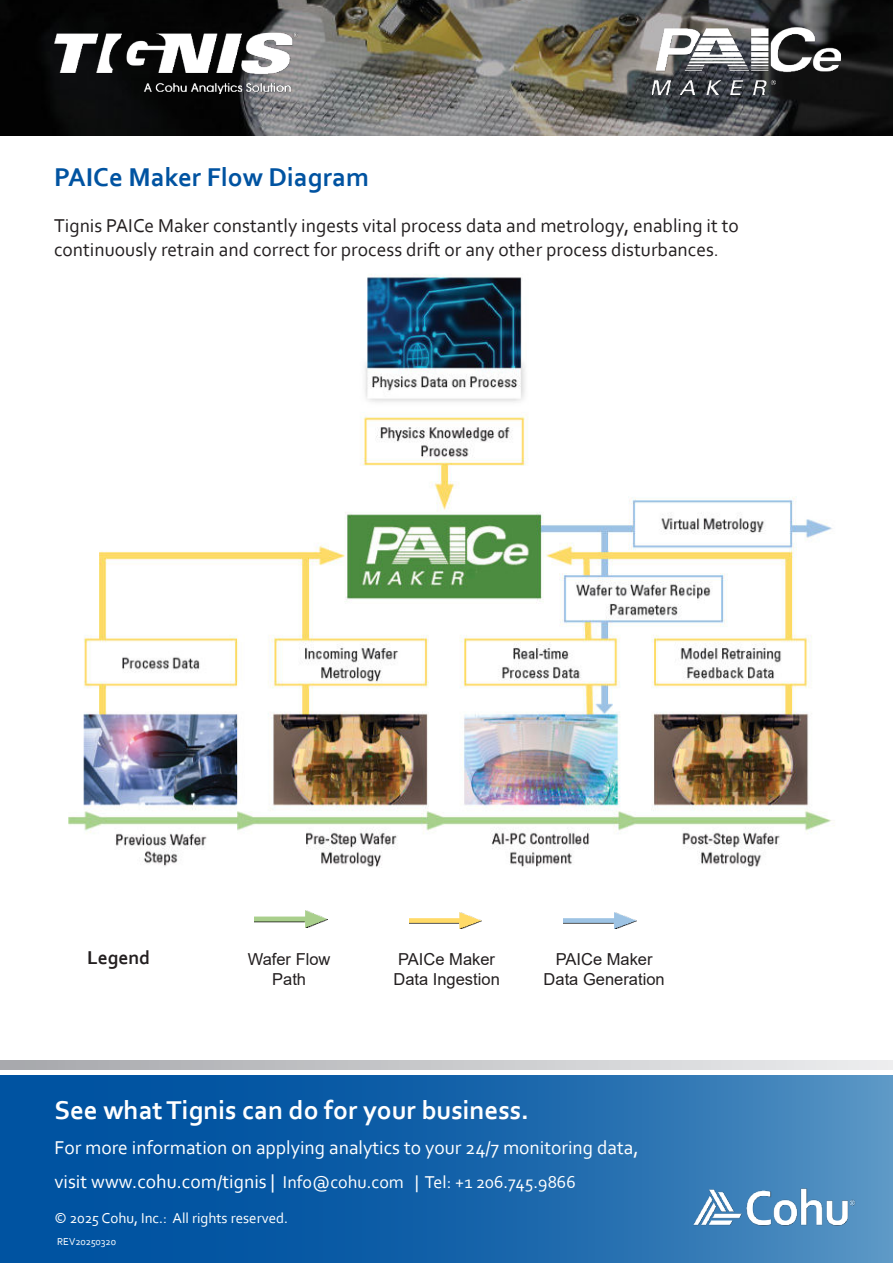
<style>
.page{position:relative;width:893px;height:1263px;background:#fff}
.page>*{position:absolute;margin:0;border:0;box-sizing:border-box;transform-origin:0 0}
.t1{font:700 27px "Corbel";color:#fff}
.t2{font:700 27px "Corbel";color:#0053a1}
.t3{font:19.5px/24px "Corbel";color:#231f20}
.t4{font:19.5px "Corbel";color:#fff}
.t5{font:700 19.5px "Corbel";color:#231f20}
.t6{font:18px "Corbel";color:#fff}
.t7{font:16.5px/19.8px "Arial";color:#231f20;text-align:center}
.t8{font:15px "Corbel";color:#fff}
.t9{font:10.5px "Corbel";letter-spacing:-.02em;color:#fff}
.s1{font-size:16.5px}
.s2{font-size:19.5px}
</style>
<div class="page">
<svg style="left:0;top:1076px;width:893px;height:187px;background:#1a66ab"></svg>
<img style="left:0;top:0;width:892px;height:135px">
<img style="left:55px;top:22px;width:249px;height:74px">
<img style="left:688px;top:1185px;width:170px;height:46px">
<svg style="left:0;top:1061px;width:893px;height:8px;background:#c9cacc"></svg>
<img style="left:652px;top:27px;width:188px;height:67px">
<img style="left:68px;top:274px;width:764px;height:593px">
<img style="left:255px;top:911px;width:72px;height:16px">
<img style="left:409px;top:912px;width:73px;height:16px">
<img style="left:564px;top:912px;width:72px;height:16px">
<h1 class="t2" style="left:54px;top:166px;width:317px">PAICe Maker Flow Diagram</h1>
<p class="t3" style="left:54px;top:215px;width:686px">Tignis PAICe Maker constantly ingests vital process data and metrology, enabling it to continuously retrain and correct for process drift or any other process disturbances<span class="s1">.</span></p>
<p class="t5" style="left:87px;top:950px;width:64px">Legend</p>
<p class="t7" style="left:248px;top:951px;width:84px">Wafer Flow<br>Path</p>
<p class="t7" style="left:393px;top:951px;width:108px;text-align:left">PAICe Maker<br>Data Ingestion</p>
<p class="t7" style="left:544px;top:951px;width:123px">PAICe Maker<br>Data Generation</p>
<h1 class="t1" style="left:55px;top:1099px;width:476px">See what Tignis can do for your business.</h1>
<p class="t4" style="left:55px;top:1139px;width:586px">For more information on applying analytics to your 24/7 monitoring data,</p>
<p class="t6" style="left:55px;top:1175px;width:523px"><span class="s2">visit www.cohu.com/tignis |</span> Info@cohu.com | Tel: +1 206.745.9866</p>
<p class="t8" style="left:55px;top:1212px;width:235px">© 2025 Cohu, Inc.: All rights reserved.</p>
<p class="t9" style="left:57px;top:1237px;width:61px">REV20250320</p>
</div>
